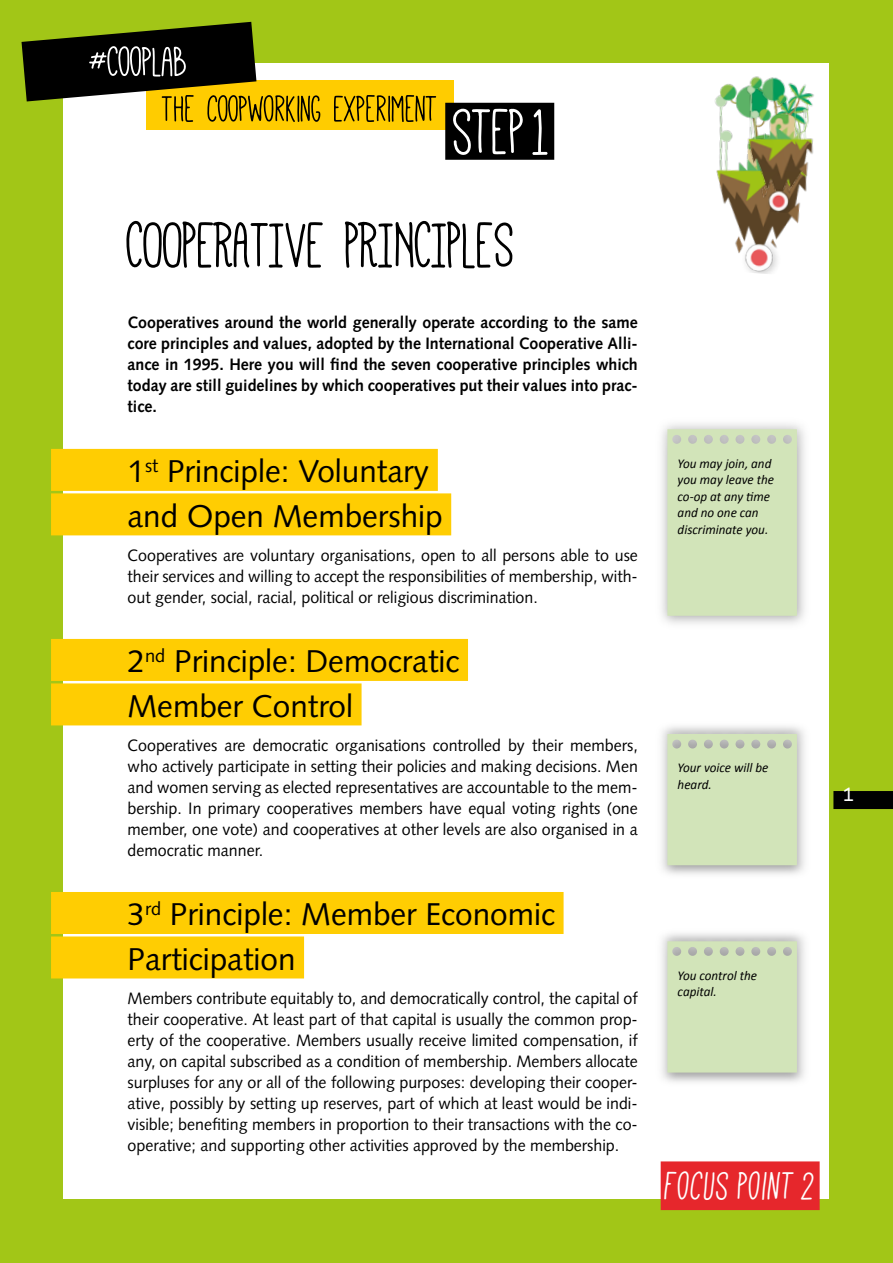
<style>
.page{position:relative;width:893px;height:1263px;background:#a2c617}
.page>*{position:absolute;margin:0;border:0;box-sizing:border-box;transform-origin:0 0}
.t1{font:72px "Mathlete Bulky";color:#000}
.t2{font:72px "Mathlete Bulky";color:#fff}
.t3{font:43.8px "Mathlete Bulky Slant";letter-spacing:.04em;color:#fff}
.t4{font:31.5px/44.5px "Syntax LT Std";color:#000}
.t5{font:22.5px "Courier Prime Code";color:#fff}
.t6{font:16.5px/21px "Syntax LT Std";color:#000;text-align:justify}
.t7{font:700 16.5px/21px "Syntax LT Std";color:#000;text-align:justify}
.t8{font:italic 13.5px/16.5px "Calibri";color:#000}
</style>
<div class="page">
<div style="left:64px;top:64px;width:765px;height:1135px;background:#fff"></div>
<div style="left:833px;top:791px;width:60px;height:18px;background:#000"></div>
<div style="left:146px;top:80px;width:308px;height:49px;background:#fc0"></div>
<svg style="left:22px;top:22px;width:414px;height:101px"></svg>
<div style="left:445px;top:103px;width:109px;height:57px;background:#000"></div>
<img style="left:715px;top:84px;width:85px;height:190px">
<img style="left:736px;top:76px;width:78px;height:139px">
<div style="left:661px;top:1161px;width:159px;height:49px;background:#e6272c"></div>
<div style="left:51px;top:449px;width:387px;height:42px;background:#ffcd02"></div>
<div style="left:51px;top:493px;width:400px;height:42px;background:#ffcd02"></div>
<div style="left:51px;top:639px;width:417px;height:42px;background:#ffcd02"></div>
<div style="left:51px;top:683px;width:311px;height:42px;background:#ffcd02"></div>
<div style="left:51px;top:892px;width:513px;height:42px;background:#ffcd02"></div>
<div style="left:51px;top:936px;width:253px;height:42px;background:#ffcd02"></div>
<div style="left:667px;top:429px;width:130px;height:187px;background:#d2e4b9"></div>
<div style="left:667px;top:734px;width:130px;height:131px;background:#d2e4b9"></div>
<div style="left:667px;top:941px;width:130px;height:131px;background:#d2e4b9"></div>
<h1 class="t2" style="left:454px;top:97px;width:98px">stEp 1</h1>
<h1 class="t1" style="left:128px;top:210px;width:389px">COOPERATIVE PRINCIPLES</h1>
<p class="t7" style="left:128px;top:312px;width:512px">Cooperatives around the world generally operate according to the same core principles and values, adopted by the International Cooperative Alli&shy;ance in 1995. Here you will find the seven cooperative principles which today are still guidelines by which cooperatives put their values into prac&shy;tice.</p>
<h3 class="t4" style="left:128px;top:449px;width:317px">1<sup>st</sup> Principle: Voluntary and Open Membership</h3>
<p class="t6" style="left:128px;top:544px;width:512px">Cooperatives are voluntary organisations, open to all persons able to use their services and willing to accept the responsibilities of membership, with&shy;out gender, social, racial, political or religious discrimination.</p>
<h3 class="t4" style="left:128px;top:639px;width:333px">2<sup>nd</sup> Principle: Democratic<br>Member Control</h3>
<p class="t6" style="left:128px;top:734px;width:512px">Cooperatives are democratic organisations controlled by their members, who actively participate in setting their policies and making decisions. Men and women serving as elected representatives are accountable to the mem&shy;bership. In primary cooperatives members have equal voting rights (one member, one vote) and cooperatives at other levels are also organised in a democratic manner.</p>
<h3 class="t4" style="left:128px;top:892px;width:429px">3<sup>rd</sup> Principle: Member Economic<br>Participation</h3>
<p class="t6" style="left:128px;top:987px;width:512px">Members contribute equitably to, and democratically control, the capital of their cooperative. At least part of that capital is usually the common prop&shy;erty of the cooperative. Members usually receive limited compensation, if any, on capital subscribed as a condition of membership. Members allocate surpluses for any or all of the following purposes: developing their cooper&shy;ative, possibly by setting up reserves, part of which at least would be indi&shy;visible; benefiting members in proportion to their transactions with the co&shy;operative; and supporting other activities approved by the membership.</p>
<p class="t8" style="left:678px;top:454px;width:98px">You may join, and you may leave the co-op at any time and no one can discriminate you.</p>
<p class="t8" style="left:678px;top:759px;width:92px">Your voice will be heard.</p>
<p class="t8" style="left:678px;top:966px;width:81px">You control the capital.</p>
<h2 class="t3" style="left:665px;top:1165px;width:151px">FOCUS POINT 2</h2>
<h3 class="t5" style="left:842px;top:780px;width:15px">1</h3>
</div>
